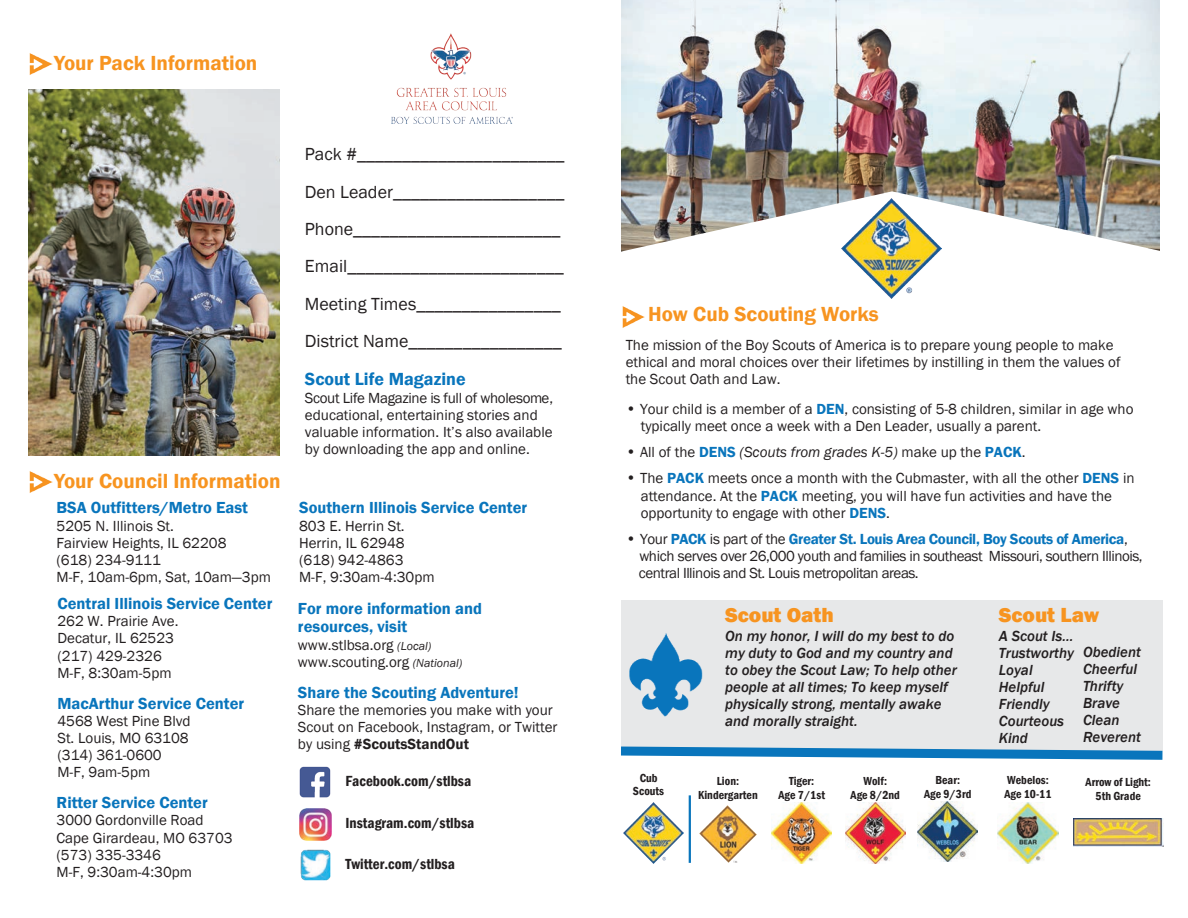
<style>
.page{position:relative;width:1188px;height:918px;background:#fff}
.page>*{position:absolute;margin:0;border:0;box-sizing:border-box;transform-origin:0 0}
.t1{font:600 21px "Franklin Gothic";color:#f79420}
.t2{font:800 21px "Franklin Gothic";color:#f79420}
.t3{font:18px/37.3px "Franklin Gothic";color:#231f20}
.t4{font:600 18px "Franklin Gothic";color:#0975bc}
.t5{font:600 16.5px/18.8px "Franklin Gothic";color:#0975bc}
.t6{font:15px/17px "Franklin Gothic";color:#231f20}
.t7{font:italic 500 15px/17px "Franklin Gothic";color:#231f20}
.t8{font:15px/17.1px "Franklin Gothic";letter-spacing:-.03em;color:#231f20}
.t9{font:600 condensed 15px "Franklin Gothic";color:#231f20}
.t10{font:italic 15px "Franklin Gothic";color:#231f20}
.t11{font:600 condensed 12px/13.6px "Franklin Gothic";color:#231f20;text-align:center}
.s1{font-style:italic;font-size:12px}
.s2{font-weight:600}
.s3{font-size:15.75px}
.s4{font-weight:600;color:#0975bc}
.s5{font-style:normal;font-size:15.75px}
.s6{font-style:normal}
.s7{font-weight:600;font-style:normal;color:#0975bc}
</style>
<div class="page">
<img style="left:299px;top:766px;width:32px;height:32px">
<img style="left:299px;top:808px;width:32px;height:32px">
<img style="left:300px;top:849px;width:31px;height:31px">
<img style="left:28px;top:89px;width:251px;height:366px">
<img style="left:29px;top:471px;width:23px;height:22px">
<img style="left:29px;top:53px;width:23px;height:22px">
<img style="left:391px;top:34px;width:121px;height:89px">
<img style="left:621px;top:0;width:539px;height:191px">
<img style="left:623px;top:803px;width:61px;height:60px">
<img style="left:699px;top:805px;width:58px;height:58px">
<img style="left:772px;top:803px;width:60px;height:60px">
<img style="left:845px;top:803px;width:60px;height:60px">
<img style="left:1073px;top:818px;width:91px;height:28px">
<hr style="left:689px;top:795px;width:2px;height:68px;background:#0975bc">
<img style="left:622px;top:306px;width:23px;height:22px">
<img style="left:621px;top:191px;width:539px;height:61px">
<img style="left:841px;top:199px;width:100px;height:100px">
<div style="left:621px;top:600px;width:541px;height:151px;background:#e7e8e9"></div>
<svg style="left:621px;top:742px;width:542px;height:18px"></svg>
<img style="left:629px;top:633px;width:74px;height:84px">
<img style="left:998px;top:803px;width:60px;height:60px">
<img style="left:918px;top:801px;width:60px;height:61px">
<h1 class="t1" style="left:54px;top:50px;width:205px">Your Pack Information</h1>
<h1 class="t1" style="left:54px;top:468px;width:228px">Your Council Information</h1>
<p class="t5" style="left:57px;top:499px;width:193px">BSA Outfitters/Metro East</p>
<p class="t6" style="left:57px;top:518px;width:216px">5205 N. Illinois St.<br>Fairview Heights, IL 62208<br>(618) 234-9111<br>M-F, 10am-6pm, Sat, 10am—3pm</p>
<p class="t5" style="left:57px;top:594px;width:216px">Central Illinois Service Center</p>
<p class="t6" style="left:57px;top:613px;width:122px">262 W. Prairie Ave.<br>Decatur, IL 62523 (217) 429-2326<br>M-F, 8:30am-5pm</p>
<p class="t5" style="left:57px;top:694px;width:188px">MacArthur Service Center</p>
<p class="t6" style="left:57px;top:713px;width:135px">4568 West Pine Blvd<br>St. Louis, MO 63108 (314) 361-0600<br>M-F, 9am-5pm</p>
<p class="t5" style="left:57px;top:793px;width:153px">Ritter Service Center</p>
<p class="t6" style="left:57px;top:812px;width:178px">3000 Gordonville Road<br>Cape Girardeau, MO 63703 (573) 335-3346<br>M-F, 9:30am-4:30pm</p>
<p class="t3" style="left:305px;top:136px;width:261px">Pack #_______________________ Den Leader___________________ Phone_______________________ Email________________________ Meeting Times________________ District Name_________________</p>
<p class="t4" style="left:305px;top:368px;width:162px">Scout Life Magazine</p>
<p class="t6" style="left:305px;top:389px;width:250px">Scout Life Magazine is full of wholesome, educational, entertaining stories and valuable information. It’s also available by downloading the app and online.</p>
<p class="t5" style="left:299px;top:499px;width:230px">Southern Illinois Service Center</p>
<p class="t6" style="left:299px;top:518px;width:137px">803 E. Herrin St.<br>Herrin, IL 62948 (618) 942-4863<br>M-F, 9:30am-4:30pm</p>
<p class="t5" style="left:298px;top:599px;width:186px">For more information and resources, visit</p>
<p class="t6" style="left:298px;top:637px;width:166px">www.stlbsa.org <span class="s1">(Local) </span>www.scouting.org <span class="s1">(National)</span></p>
<p class="t5" style="left:298px;top:683px;width:222px">Share the Scouting Adventure!</p>
<p class="t6" style="left:298px;top:702px;width:261px">Share the memories you make with your<br>Scout on Facebook, Instagram, or Twitter by using <span class="s2">#ScoutsStandOut</span></p>
<p class="t9" style="left:346px;top:771px;width:127px">Facebook.com/stlbsa</p>
<p class="t9" style="left:346px;top:813px;width:130px">Instagram.com/stlbsa</p>
<p class="t9" style="left:346px;top:854px;width:111px">Twitter.com/stlbsa</p>
<h1 class="t1" style="left:648px;top:301px;width:232px">How Cub Scouting Works</h1>
<p class="t6" style="left:626px;top:337px;width:496px">The mission of the Boy Scouts of America is to prepare young people to make ethical and moral choices over their lifetimes by instilling in them the values of the Scout Oath and Law.</p>
<p class="t6" style="left:641px;top:400px;width:494px;text-indent:-15px"><span class="s3">•</span> Your child is a member of a <span class="s4">DEN</span>, consisting of 5-8 children, similar in age who typically meet once a week with a Den Leader, usually a parent.</p>
<p class="t10" style="left:626px;top:442px;width:402px"><span class="s5">•</span> <span class="s6">All of the</span> <span class="s7">DENS</span> (Scouts from grades K-5) <span class="s6">make up the</span> <span class="s7">PACK</span><span class="s6">.</span></p>
<p class="t6" style="left:641px;top:470px;width:495px;text-indent:-15px"><span class="s3">•</span> The <span class="s4">PACK</span> meets once a month with the Cubmaster, with all the other <span class="s4">DENS</span> in attendance. At the <span class="s4">PACK</span> meeting, you will have fun activities and have the opportunity to engage with other <span class="s4">DENS</span>.</p>
<p class="t8" style="left:639px;top:530px;width:505px;text-indent:-13px"><span class="s3">•</span> Your <span class="s4">PACK</span> is part of the <span class="s4">Greater St. Louis Area Council, Boy Scouts of America</span>, which serves over 26,000 youth and families in southeast Missouri, southern Illinois, central Illinois and St. Louis metropolitan areas.</p>
<h1 class="t2" style="left:725px;top:601px;width:110px">Scout Oath</h1>
<p class="t7" style="left:725px;top:627px;width:233px">On my honor, I will do my best to do my duty to God and my country and to obey the Scout Law; To help other people at all times; To keep myself physically strong, mentally awake and morally straight.</p>
<h1 class="t2" style="left:999px;top:601px;width:102px">Scout Law</h1>
<p class="t7" style="left:999px;top:627px;width:77px">A Scout Is…<br>Trustworthy<br>Loyal<br>Helpful<br>Friendly<br>Courteous<br>Kind</p>
<p class="t7" style="left:1083px;top:643px;width:59px">Obedient<br>Cheerful<br>Thrifty<br>Brave<br>Clean<br>Reverent</p>
<p class="t11" style="left:633px;top:771px;width:33px">Cub<br>Scouts</p>
<p class="t11" style="left:698px;top:774px;width:61px">Lion:<br>Kindergarten</p>
<p class="t11" style="left:779px;top:774px;width:48px">Tiger:<br>Age 7/1st</p>
<p class="t11" style="left:851px;top:774px;width:51px">Wolf:<br>Age 8/2nd</p>
<p class="t11" style="left:1086px;top:775px;width:67px">Arrow of Light:<br>5th Grade</p>
<p class="t11" style="left:924px;top:773px;width:49px">Bear:<br>Age 9/3rd</p>
<p class="t11" style="left:1004px;top:773px;width:49px;text-align:left">Webelos:<br>Age 10-11</p>
</div>
